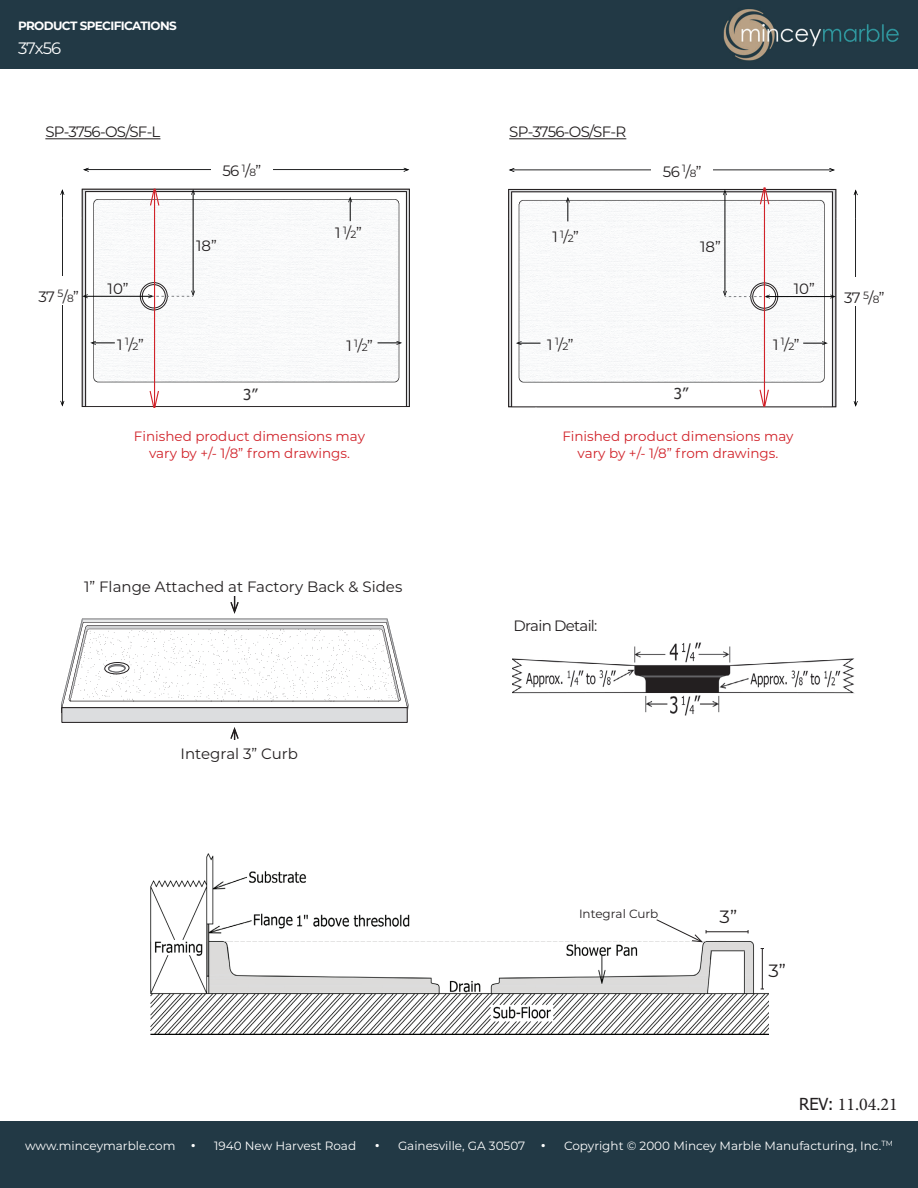
<style>
.page{position:relative;width:918px;height:1188px;background:#fff}
.page>*{position:absolute;margin:0;border:0;box-sizing:border-box;transform-origin:0 0}
.t1{font:18px "Minion Pro";color:#231f20}
.t2{font:17.85px "Montserrat";color:#231f20;scale:1.05 1}
.t3{font:16.5px "Montserrat";letter-spacing:-.055em;color:#fff}
.t4{font:15px "Montserrat";letter-spacing:-.01em;color:#231f20}
.t5{font:15px "Montserrat";letter-spacing:-.05em;color:#231f20}
.t6{font:15px "Tahoma";color:#312f30}
.t7{font:13.5px/16.2px "Montserrat";color:#d1232a;text-align:center}
.t8{font:12px "Montserrat";color:#fff}
.t9{font:700 12px "Montserrat";letter-spacing:-.05em;color:#fff}
.t10{font:12px "Montserrat";color:#231f20}
.t11{font:10.5px "Montserrat";color:#231f20}
.s1{font-size:10.5px}
.s2{font-size:15px}
.s3{font-family:"Tahoma";font-size:16.5px}
</style>
<div class="page">
<div style="left:0;top:0;width:918px;height:68px;background:#223945"></div>
<div style="left:0;top:1121px;width:918px;height:67px;background:#223945"></div>
<svg style="left:230px;top:727px;width:9px;height:13px"></svg>
<svg style="left:61px;top:596px;width:348px;height:117px"></svg>
<div style="left:62px;top:708px;width:345px;height:14px;background:#dcdddf"></div>
<div style="left:62px;top:707px;width:345px;height:16px;border:1px solid #231f20"></div>
<img style="left:512px;top:642px;width:343px;height:74px">
<img style="left:150px;top:853px;width:619px;height:181px">
<hr style="left:706px;top:931px;width:42px;height:1px;background:#231f20">
<hr style="left:762px;top:949px;width:1px;height:40px;background:#231f20">
<svg style="left:656px;top:919px;width:51px;height:24px"></svg>
<hr style="left:45px;top:138px;width:115px;height:1px;background:#231f20">
<hr style="left:509px;top:138px;width:117px;height:1px;background:#231f20">
<img style="left:60px;top:218px;width:22px;height:189px">
<img style="left:89px;top:169px;width:315px;height:1px">
<svg style="left:83px;top:168px;width:6px;height:4px"></svg>
<svg style="left:404px;top:168px;width:5px;height:4px"></svg>
<img style="left:62px;top:195px;width:1px;height:206px">
<svg style="left:60px;top:189px;width:4px;height:6px"></svg>
<svg style="left:60px;top:401px;width:4px;height:6px"></svg>
<img style="left:82px;top:189px;width:328px;height:218px">
<img style="left:85px;top:191px;width:322px;height:216px">
<svg style="left:140px;top:283px;width:27px;height:27px"></svg>
<div style="left:140px;top:282px;width:28px;height:28px;border:1px solid #231f20;border-radius:50%"></div>
<svg style="left:142px;top:285px;width:23px;height:23px"></svg>
<div style="left:142px;top:284px;width:24px;height:24px;border:1px solid #231f20;border-radius:50%"></div>
<hr style="left:193px;top:191px;width:1px;height:103px;background:#010203">
<svg style="left:191px;top:189px;width:4px;height:6px"></svg>
<hr style="left:84px;top:296px;width:68px;height:1px;background:#010203">
<svg style="left:82px;top:294px;width:6px;height:4px"></svg>
<svg style="left:148px;top:291px;width:47px;height:7px"></svg>
<svg style="left:348px;top:197px;width:4px;height:24px"></svg>
<svg style="left:378px;top:341px;width:24px;height:4px"></svg>
<svg style="left:90px;top:341px;width:25px;height:4px"></svg>
<div style="left:211px;top:157px;width:62px;height:22px;background:#fff"></div>
<div style="left:28px;top:276px;width:51px;height:28px;background:#fff"></div>
<hr style="left:154px;top:189px;width:1px;height:219px;background:#d1232a">
<svg style="left:149px;top:188px;width:11px;height:19px"></svg>
<svg style="left:149px;top:390px;width:11px;height:18px"></svg>
<div style="left:233px;top:389px;width:21px;height:14px;background:#fff"></div>
<img style="left:823px;top:218px;width:31px;height:190px">
<img style="left:536px;top:407px;width:287px;height:1px">
<svg style="left:829px;top:168px;width:6px;height:4px"></svg>
<svg style="left:509px;top:168px;width:5px;height:4px"></svg>
<img style="left:855px;top:195px;width:1px;height:206px">
<svg style="left:854px;top:189px;width:4px;height:6px"></svg>
<svg style="left:854px;top:401px;width:4px;height:6px"></svg>
<img style="left:508px;top:189px;width:328px;height:218px">
<img style="left:511px;top:191px;width:322px;height:216px">
<svg style="left:751px;top:283px;width:27px;height:27px"></svg>
<div style="left:750px;top:283px;width:28px;height:28px;border:1px solid #231f20;border-radius:50%"></div>
<svg style="left:753px;top:285px;width:23px;height:23px"></svg>
<div style="left:752px;top:285px;width:24px;height:24px;border:1px solid #231f20;border-radius:50%"></div>
<hr style="left:725px;top:191px;width:1px;height:104px;background:#010203">
<svg style="left:723px;top:189px;width:4px;height:6px"></svg>
<hr style="left:766px;top:296px;width:68px;height:1px;background:#010203">
<svg style="left:830px;top:295px;width:6px;height:4px"></svg>
<svg style="left:723px;top:291px;width:47px;height:8px"></svg>
<svg style="left:566px;top:197px;width:4px;height:24px"></svg>
<svg style="left:516px;top:341px;width:25px;height:4px"></svg>
<svg style="left:803px;top:341px;width:25px;height:4px"></svg>
<div style="left:839px;top:277px;width:51px;height:29px;background:#fff"></div>
<hr style="left:764px;top:188px;width:1px;height:219px;background:#d1232a">
<svg style="left:759px;top:187px;width:11px;height:19px"></svg>
<svg style="left:759px;top:388px;width:11px;height:20px"></svg>
<div style="left:674px;top:388px;width:20px;height:14px;background:#fff"></div>
<div style="left:243px;top:389px;width:21px;height:13px;background:#fff"></div>
<p class="t9" style="left:18px;top:18px;width:160px">PRODUCT SPECIFICATIONS</p>
<p class="t3" style="left:18px;top:41px;width:45px">37x56</p>
<p class="t5" style="left:45px;top:126px;width:117px">SP-3756-OS/SF-L</p>
<p class="t5" style="left:509px;top:126px;width:119px">SP-3756-OS/SF-R</p>
<p class="t4" style="left:223px;top:165px;width:40px">56 <sup>1</sup>/<span class="s1">8</span>”</p>
<p class="t4" style="left:39px;top:290px;width:42px">37 <sup>5</sup>/<span class="s1">8</span>”</p>
<p class="t4" style="left:108px;top:282px;width:23px">10”</p>
<p class="t4" style="left:117px;top:338px;width:7px">1</p>
<p class="t11" style="left:125px;top:339px;width:20px">1<span class="s2">/</span>2<span class="s2">”</span></p>
<p class="t4" style="left:196px;top:239px;width:22px">18”</p>
<p class="t6" style="left:243px;top:385px;width:16px">3”</p>
<p class="t4" style="left:335px;top:227px;width:28px">1 <sup>1</sup>/<span class="s1">2</span>”</p>
<p class="t4" style="left:346px;top:339px;width:28px">1 <sup>1</sup>/<span class="s1">2</span>”</p>
<p class="t4" style="left:552px;top:231px;width:28px">1 <sup>1</sup>/<span class="s1">2</span>”</p>
<p class="t4" style="left:547px;top:338px;width:7px">1</p>
<p class="t11" style="left:555px;top:339px;width:20px">1<span class="s2">/</span>2<span class="s2">”</span></p>
<p class="t4" style="left:663px;top:165px;width:40px">56 <sup>1</sup>/<span class="s1">8</span>”</p>
<p class="t4" style="left:700px;top:241px;width:22px">18”</p>
<p class="t6" style="left:674px;top:384px;width:16px">3”</p>
<p class="t4" style="left:794px;top:282px;width:23px">10”</p>
<p class="t4" style="left:773px;top:338px;width:28px">1 <sup>1</sup>/<span class="s1">2</span>”</p>
<p class="t7" style="left:134px;top:429px;width:233px">Finished product dimensions may vary by +/- 1/8” from drawings.</p>
<p class="t7" style="left:562px;top:429px;width:233px">Finished product dimensions may vary by +/- 1/8” from drawings.</p>
<p class="t4" style="left:844px;top:292px;width:42px">37 <sup>5</sup>/<span class="s1">8</span>”</p>
<p class="t4" style="left:84px;top:580px;width:320px">1” Flange Attached at Factory Back &amp; Sides</p>
<p class="t4" style="left:181px;top:747px;width:119px">Integral 3” Curb</p>
<p class="t5" style="left:514px;top:619px;width:85px">Drain Detail:</p>
<p class="t10" style="left:579px;top:908px;width:81px">Integral Curb</p>
<h2 class="t2" style="left:720px;top:910px;width:18px">3”</h2>
<h2 class="t2" style="left:769px;top:963px;width:18px">3”</h2>
<h1 class="t1" style="left:799px;top:1094px;width:100px"><span class="s3">REV:</span> 11.04.21</h1>
<p class="t8" style="left:25px;top:1141px;width:869px">www.minceymarble.com <sup>.</sup> 1940 New Harvest Road <sup>.</sup> Gainesville, GA 30507 <sup>.</sup> Copyright © 2000 Mincey Marble Manufacturing, Inc.<sup>TM</sup></p>
</div>
